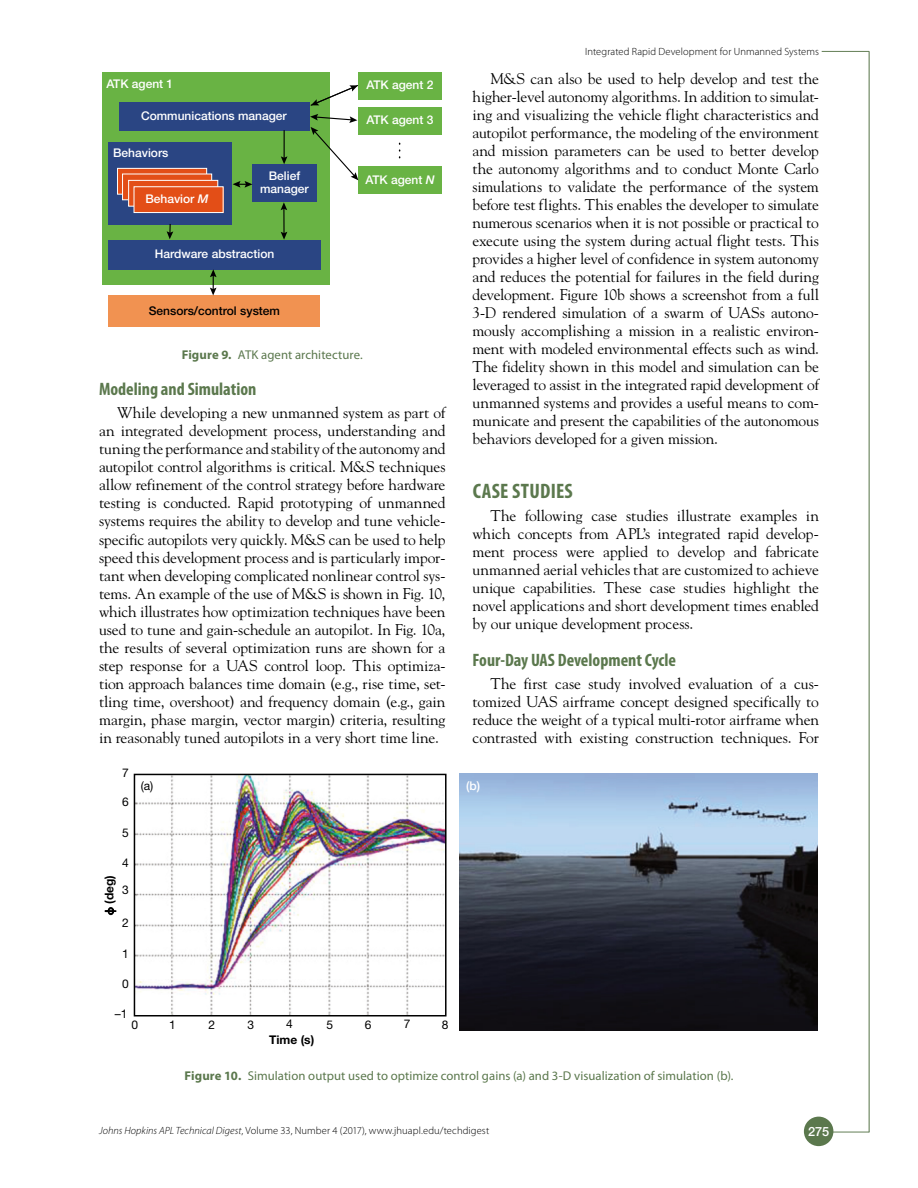
<style>
.page{position:relative;width:918px;height:1188px;background:#fff}
.page>*{position:absolute;margin:0;border:0;box-sizing:border-box;transform-origin:0 0}
.t1{font:700 condensed 21px "Myriad Pro";letter-spacing:.015em;color:#5b784d}
.t2{font:700 condensed 18px "Myriad Pro";color:#5b784d}
.Body{font:15.45px/18px "Hopkins Goudy";letter-spacing:-.01em;color:#000;text-align:justify}
.FigCaption_Center{font:12.75px "Myriad Pro";letter-spacing:.005em;color:#5b784d}
.t3{font:500 12.75px "Helvetica Neue LT Std";color:#fff}
.t4{font:500 12px/12.8px "Helvetica Neue LT Std";color:#fff;text-align:center}
.t5{font:12px "Helvetica Neue LT Std";color:#000}
.t6{font:500 12px "Helvetica Neue LT Std";color:#000}
.t7{font:700 12px "Helvetica Neue LT Std";color:#000}
.t8{font:300 10.5px "Myriad Pro";letter-spacing:.01em;color:#000}
.s1{font-style:italic}
.s2{font-weight:700}
</style>
<div class="page">
<hr style="left:817px;top:1132px;width:52px;height:1px;background:#5b784d">
<hr style="left:869px;top:51px;width:1px;height:1081px;background:#5b784d">
<hr style="left:822px;top:51px;width:47px;height:1px;background:#5b784d">
<div style="left:804px;top:1117px;width:29px;height:29px;background:#5b784d;border-radius:50%"></div>
<img style="left:460px;top:773px;width:357px;height:258px">
<img style="left:137px;top:777px;width:307px;height:236px">
<div style="left:134px;top:774px;width:313px;height:242px;border:2px solid #000"></div>
<div style="left:108px;top:296px;width:212px;height:31px;background:#f19251"></div>
<div style="left:102px;top:72px;width:227px;height:212px;background:#69b344"></div>
<div style="left:109px;top:240px;width:212px;height:29px;background:#2a4583"></div>
<div style="left:358px;top:72px;width:84px;height:27px;background:#69b344"></div>
<div style="left:358px;top:107px;width:84px;height:27px;background:#69b344"></div>
<div style="left:358px;top:167px;width:84px;height:27px;background:#69b344"></div>
<div style="left:119px;top:103px;width:190px;height:28px;background:#2a4583"></div>
<div style="left:108px;top:142px;width:124px;height:83px;background:#2a4583"></div>
<svg style="left:118px;top:168px;width:89px;height:26px"></svg>
<div style="left:117px;top:168px;width:90px;height:27px;border:1px solid #fff"></div>
<div style="left:123px;top:174px;width:89px;height:26px;background:linear-gradient(to right,#e34e17,#e34e17)"></div>
<div style="left:129px;top:180px;width:89px;height:26px;background:#e34e17"></div>
<div style="left:128px;top:180px;width:90px;height:27px;border:1px solid #fff"></div>
<div style="left:134px;top:187px;width:89px;height:26px;background:#e34e17"></div>
<div style="left:134px;top:186px;width:90px;height:27px;border:1px solid #fff"></div>
<div style="left:253px;top:164px;width:64px;height:38px;background:#2a4583"></div>
<svg style="left:311px;top:85px;width:47px;height:20px"></svg>
<svg style="left:310px;top:114px;width:48px;height:66px"></svg>
<svg style="left:281px;top:130px;width:6px;height:34px"></svg>
<hr style="left:283px;top:208px;width:2px;height:26px;background:#000">
<svg style="left:281px;top:202px;width:6px;height:8px"></svg>
<svg style="left:281px;top:232px;width:6px;height:8px"></svg>
<svg style="left:233px;top:181px;width:19px;height:7px"></svg>
<svg style="left:167px;top:224px;width:6px;height:15px"></svg>
<svg style="left:210px;top:269px;width:7px;height:26px"></svg>
<svg style="left:105px;top:907px;width:11px;height:8px"></svg>
<p class="t4" style="left:106px;top:77px;width:68px">ATK agent 1</p>
<p class="t4" style="left:141px;top:110px;width:147px">Communications manager</p>
<p class="t4" style="left:113px;top:147px;width:57px">Behaviors</p>
<p class="t4" style="left:145px;top:193px;width:65px">Behavior <span class="s1">M</span></p>
<p class="t4" style="left:144px;top:110px;width:147px">Communications manager</p>
<p class="t4" style="left:116px;top:148px;width:57px">Behaviors</p>
<p class="t4" style="left:153px;top:195px;width:65px">Behavior <span class="s1">M</span></p>
<p class="t4" style="left:260px;top:170px;width:50px">Belief manager</p>
<p class="t4" style="left:155px;top:247px;width:121px">Hardware abstraction</p>
<p class="t6" style="left:149px;top:303px;width:133px">Sensors/control system</p>
<p class="t4" style="left:367px;top:78px;width:68px">ATK agent 2</p>
<p class="t4" style="left:367px;top:114px;width:68px">ATK agent 3</p>
<p class="t4" style="left:365px;top:173px;width:70px">ATK agent <span class="s1">N</span></p>
<p class="FigCaption_Center" style="left:182px;top:347px;width:183px"><span class="s2">Figure 9.</span> ATK agent architecture.</p>
<h2 class="t2" style="left:99px;top:378px;width:159px">Modeling and Simulation</h2>
<p class="Body" style="left:99px;top:404px;width:348px;text-indent:18px">While developing a new unmanned system as part of an integrated development process, understanding and tuning the performance and stability of the autonomy and autopilot control algorithms is critical. M&amp;S techniques allow refinement of the control strategy before hardware testing is conducted. Rapid prototyping of unmanned systems requires the ability to develop and tune vehicle&shy;specific autopilots very quickly. M&amp;S can be used to help speed this development process and is particularly impor&shy;tant when developing complicated nonlinear control sys&shy;tems. An example of the use of M&amp;S is shown in Fig. 10, which illustrates how optimization techniques have been used to tune and gain-schedule an autopilot. In Fig. 10a, the results of several optimization runs are shown for a step response for a UAS control loop. This optimiza&shy;tion approach balances time domain (e.g., rise time, set&shy;tling time, overshoot) and frequency domain (e.g., gain margin, phase margin, vector margin) criteria, resulting in reasonably tuned autopilots in a very short time line.</p>
<p class="t5" style="left:122px;top:765px;width:8px">7</p>
<p class="t8" style="left:585px;top:45px;width:235px">Integrated Rapid Development for Unmanned Systems</p>
<p class="Body" style="left:472px;top:70px;width:348px;text-indent:18px">M&amp;S can also be used to help develop and test the higher-level autonomy algorithms. In addition to simulat&shy;ing and visualizing the vehicle flight characteristics and autopilot performance, the modeling of the environment and mission parameters can be used to better develop the autonomy algorithms and to conduct Monte Carlo simulations to validate the performance of the system before test flights. This enables the developer to simulate numerous scenarios when it is not possible or practical to execute using the system during actual flight tests. This provides a higher level of confidence in system autonomy and reduces the potential for failures in the field during development. Figure 10b shows a screenshot from a full 3-D rendered simulation of a swarm of UASs autono&shy;mously accomplishing a mission in a realistic environ&shy;ment with modeled environmental effects such as wind.<br>The fidelity shown in this model and simulation can be leveraged to assist in the integrated rapid development of unmanned systems and provides a useful means to com&shy;municate and present the capabilities of the autonomous behaviors developed for a given mission.</p>
<h1 class="t1" style="left:473px;top:478px;width:102px">CASE STUDIES</h1>
<p class="Body" style="left:472px;top:506px;width:348px;text-indent:18px">The following case studies illustrate examples in which concepts from APL’s integrated rapid develop&shy;ment process were applied to develop and fabricate unmanned aerial vehicles that are customized to achieve unique capabilities. These case studies highlight the novel applications and short development times enabled by our unique development process.</p>
<h2 class="t2" style="left:472px;top:649px;width:205px">Four-Day UAS Development Cycle</h2>
<p class="Body" style="left:472px;top:674px;width:348px;text-indent:18px">The first case study involved evaluation of a cus&shy;tomized UAS airframe concept designed specifically to reduce the weight of a typical multi-rotor airframe when contrasted with existing construction techniques. For</p>
<p class="t5" style="left:122px;top:795px;width:8px">6</p>
<p class="t5" style="left:122px;top:825px;width:8px">5</p>
<p class="t5" style="left:122px;top:856px;width:8px">4</p>
<p class="t7" style="left:102px;top:904px;width:30px;rotate:-90deg">(deg)</p>
<p class="t5" style="left:122px;top:883px;width:8px">3</p>
<p class="t5" style="left:122px;top:916px;width:8px">2</p>
<p class="t5" style="left:122px;top:947px;width:8px">1</p>
<p class="t5" style="left:122px;top:977px;width:8px">0</p>
<p class="t5" style="left:115px;top:1006px;width:14px">–1</p>
<p class="t5" style="left:141px;top:779px;width:14px">(a)</p>
<p class="t4" style="left:466px;top:779px;width:16px">(b)</p>
<p class="t5" style="left:132px;top:1017px;width:8px">0</p>
<p class="t5" style="left:169px;top:1017px;width:8px">1</p>
<p class="t5" style="left:208px;top:1017px;width:8px">2</p>
<p class="t5" style="left:247px;top:1018px;width:8px">3</p>
<p class="t5" style="left:286px;top:1017px;width:8px">4</p>
<p class="t5" style="left:326px;top:1017px;width:8px">5</p>
<p class="t5" style="left:365px;top:1017px;width:8px">6</p>
<p class="t5" style="left:404px;top:1017px;width:8px">7</p>
<p class="t5" style="left:442px;top:1017px;width:8px">8</p>
<p class="t7" style="left:269px;top:1033px;width:47px">Time (s)</p>
<p class="FigCaption_Center" style="left:185px;top:1068px;width:550px"><span class="s2">Figure 10.</span> Simulation output used to optimize control gains (a) and 3-D visualization of simulation (b).</p>
<p class="t8" style="left:99px;top:1124px;width:392px"><span class="s1">Johns Hopkins APL Technical Digest</span>, Volume 33, Number 4 (2017), www.jhuapl.edu/techdigest</p>
<p class="t3" style="left:808px;top:1124px;width:23px">275</p>
</div>
